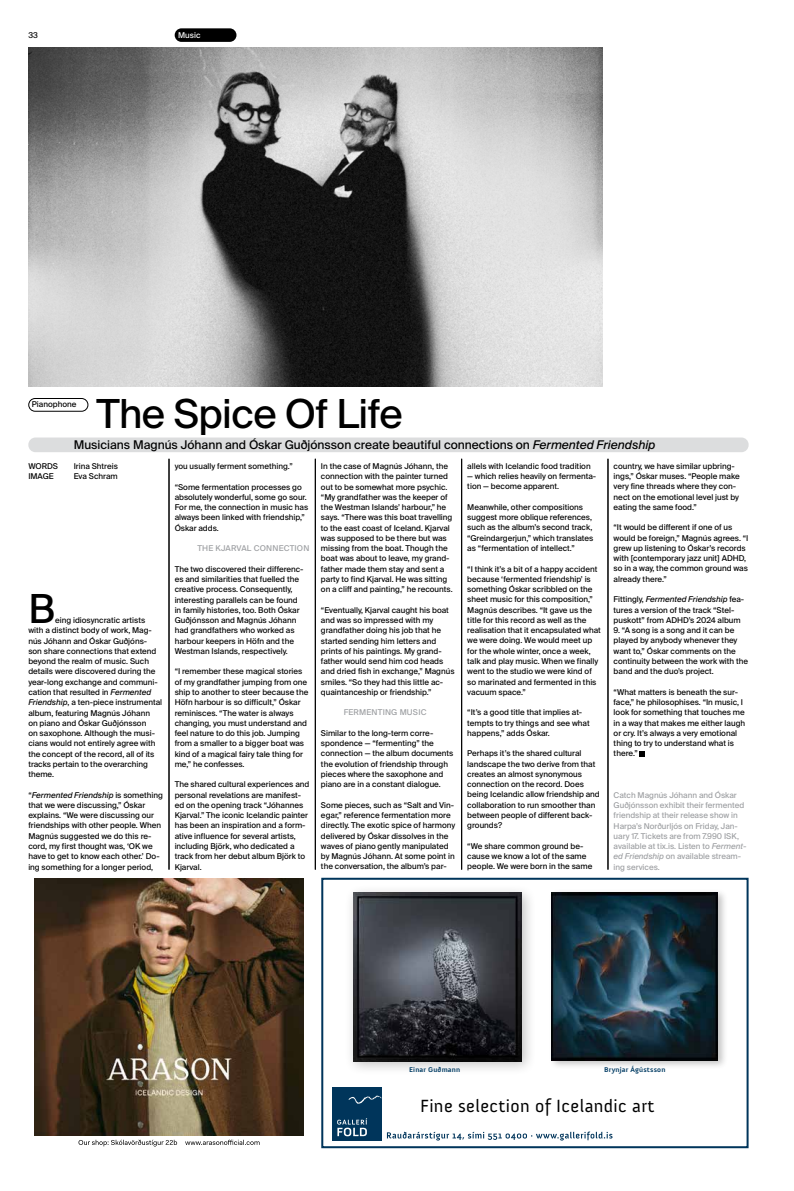
<style>
.page{position:relative;width:794px;height:1191px;background:#fff}
.page>*{position:absolute;margin:0;border:0;box-sizing:border-box;transform-origin:0 0}
.t1{font:40px "Suisse Intl";letter-spacing:-.015em;color:#000}
.t2{font:18.1px "Anivers";letter-spacing:.02em;color:#000}
.t3{font:12px "Suisse Intl";color:#000}
.t4{font:8px/10.3px "Suisse Intl";color:#000}
.t5{font:8px/10.3px "Suisse Intl";color:#9d9fa2}
.t6{font:8px "Suisse Intl";letter-spacing:.025em;color:#9d9fa2}
.t7{font:8px "Suisse Intl";color:#fff}
.t8{font:700 7px "Anivers";letter-spacing:.02em;color:#003b63;scale:1.06 1}
.s1{font-style:italic}
</style>
<div class="page">
<div style="left:175px;top:28px;width:61px;height:14px;background:#000;border-radius:7px"></div>
<svg style="left:639px;top:751px;width:5px;height:5px"></svg>
<hr style="left:169px;top:459px;width:1px;height:410px;background:#000">
<hr style="left:315px;top:459px;width:1px;height:410px;background:#000">
<hr style="left:461px;top:459px;width:1px;height:410px;background:#000">
<hr style="left:607px;top:459px;width:1px;height:410px;background:#000">
<div style="left:28px;top:437px;width:720px;height:15px;background:#dcddde;border-radius:7px"></div>
<div style="left:28px;top:398px;width:60px;height:13px;border:1px solid #000;border-radius:6px"></div>
<img style="left:28px;top:48px;width:574px;height:339px">
<img style="left:34px;top:878px;width:270px;height:258px">
<img style="left:78px;top:1139px;width:182px;height:8px">
<div style="left:321px;top:877px;width:427px;height:271px;border:2px solid #00355b"></div>
<div style="left:344px;top:883px;width:192px;height:193px;background:#000;opacity:.24"></div>
<img style="left:353px;top:893px;width:169px;height:168px">
<div style="left:332px;top:1087px;width:50px;height:53px;background:#00355b"></div>
<svg style="left:337px;top:1118px;width:30px;height:18px"></svg>
<svg style="left:348px;top:1095px;width:34px;height:8px"></svg>
<svg style="left:387px;top:1131px;width:225px;height:9px"></svg>
<div style="left:548px;top:888px;width:180px;height:182px;background:#000;opacity:.24"></div>
<img style="left:552px;top:892px;width:166px;height:168px">
<p class="t4" style="left:28px;top:30px;width:11px">33</p>
<p class="t7" style="left:178px;top:30px;width:24px">Music</p>
<p class="t4" style="left:32px;top:399px;width:46px">Pianophone</p>
<h1 class="t1" style="left:96px;top:390px;width:308px">The Spice Of Life</h1>
<h3 class="t3" style="left:74px;top:437px;width:583px">Musicians Magnús Jóhann and Óskar Guðjónsson create beautiful connections on <span class="s1">Fermented Friendship</span></h3>
<p class="t4" style="left:28px;top:461px;width:31px">WORDS</p>
<p class="t4" style="left:74px;top:461px;width:46px">Irina Shtreis</p>
<p class="t4" style="left:28px;top:471px;width:27px">IMAGE</p>
<p class="t4" style="left:74px;top:471px;width:46px">Eva Schram</p>
<h1 class="t1" style="left:28px;top:585px;width:28px">B</h1>
<p class="t4" style="left:28px;top:615px;width:135px;text-indent:27px">eing idiosyncratic artists with a distinct body of work, Mag&shy;nús Jóhann and Óskar Guðjóns&shy;son share connections that extend beyond the realm of music. Such details were discovered during the year-long exchange and communi&shy;cation that resulted in <span class="s1">Fermented<br>Friendship</span>, a ten-piece instrumental album, featuring Magnús Jóhann<br>on piano and Óskar Guðjónsson<br>on saxophone. Although the musi&shy;cians would not entirely agree with the concept of the record, all of its tracks pertain to the overarching theme.</p>
<p class="t4" style="left:28px;top:789px;width:136px">“<span class="s1">Fermented Friendship</span> is something that we were discussing,” Óskar explains. “We were discussing our friendships with other people. When Magnús suggested we do this re&shy;cord, my first thought was, ‘OK we have to get to know each other.’ Do&shy;ing something for a longer period,</p>
<p class="t4" style="left:175px;top:461px;width:119px">you usually ferment something.”</p>
<p class="t4" style="left:175px;top:481px;width:135px">“Some fermentation processes go absolutely wonderful, some go sour.<br>For me, the connection in music has always been linked with friendship,”<br>Óskar adds.</p>
<p class="t6" style="left:197px;top:544px;width:114px">THE KJARVAL CONNECTION</p>
<p class="t4" style="left:175px;top:564px;width:130px">The two discovered their differenc&shy;es and similarities that fuelled the creative process. Consequently, interesting parallels can be found in family histories, too. Both Óskar Guðjónsson and Magnús Jóhann had grandfathers who worked as harbour keepers in Höfn and the Westman Islands, respectively.</p>
<p class="t4" style="left:175px;top:666px;width:135px">“I remember these magical stories of my grandfather jumping from one ship to another to steer because the Höfn harbour is so difficult,” Óskar reminisces. “The water is always changing, you must understand and feel nature to do this job. Jumping from a smaller to a bigger boat was kind of a magical fairy tale thing for me,” he confesses.</p>
<p class="t4" style="left:175px;top:779px;width:136px">The shared cultural experiences and personal revelations are manifest&shy;ed on the opening track “Jóhannes<br>Kjarval.” The iconic Icelandic painter has been an inspiration and a form&shy;ative influence for several artists, including Björk, who dedicated a track from her debut album Björk to<br>Kjarval.</p>
<p class="t4" style="left:321px;top:461px;width:133px">In the case of Magnús Jóhann, the connection with the painter turned out to be somewhat more psychic. “My grandfather was the keeper of the Westman Islands’ harbour,” he says. “There was this boat travelling to the east coast of Iceland. Kjarval was supposed to be there but was missing from the boat. Though the boat was about to leave, my grand&shy;father made them stay and sent a party to find Kjarval. He was sitting on a cliff and painting,” he recounts.</p>
<p class="t4" style="left:321px;top:605px;width:135px">“Eventually, Kjarval caught his boat and was so impressed with my grandfather doing his job that he started sending him letters and prints of his paintings. My grand&shy;father would send him cod heads and dried fish in exchange,” Magnús smiles. “So they had this little ac&shy;quaintanceship or friendship.”</p>
<p class="t6" style="left:344px;top:708px;width:84px">FERMENTING MUSIC</p>
<p class="t4" style="left:321px;top:728px;width:134px">Similar to the long-term corre&shy;spondence — “fermenting” the connection — the album documents the evolution of friendship through pieces where the saxophone and piano are in a constant dialogue.</p>
<p class="t4" style="left:321px;top:800px;width:136px">Some pieces, such as “Salt and Vin&shy;egar,” reference fermentation more directly. The exotic spice of harmony delivered by Óskar dissolves in the waves of piano gently manipulated by Magnús Jóhann. At some point in the conversation, the album’s par-</p>
<p class="t4" style="left:467px;top:461px;width:125px">allels with Icelandic food tradition</p>
<p class="t4" style="left:467px;top:471px;width:130px">— which relies heavily on fermenta&shy;tion — become apparent.</p>
<p class="t4" style="left:467px;top:502px;width:127px">Meanwhile, other compositions suggest more oblique references, such as the album’s second track, “Greindargerjun,” which translates as “fermentation of intellect.”</p>
<p class="t4" style="left:467px;top:563px;width:135px">“I think it’s a bit of a happy accident because ‘fermented friendship’ is something Óskar scribbled on the sheet music for this composition,”<br>Magnús describes. “It gave us the title for this record as well as the realisation that it encapsulated what we were doing. We would meet up for the whole winter, once a week, talk and play music. When we finally went to the studio we were kind of so marinated and fermented in this vacuum space.”</p>
<p class="t4" style="left:467px;top:707px;width:124px">“It’s a good title that implies at&shy;tempts to try things and see what happens,” adds Óskar.</p>
<p class="t4" style="left:467px;top:748px;width:134px">Perhaps it’s the shared cultural landscape the two derive from that creates an almost synonymous connection on the record. Does being Icelandic allow friendship and collaboration to run smoother than between people of different back&shy;grounds?</p>
<p class="t4" style="left:467px;top:841px;width:126px">“We share common ground be&shy;cause we know a lot of the same people. We were born in the same</p>
<p class="t4" style="left:613px;top:461px;width:128px">country, we have similar upbring&shy;ings,” Óskar muses. “People make very fine threads where they con&shy;nect on the emotional level just by eating the same food.”</p>
<p class="t4" style="left:613px;top:522px;width:136px">“It would be different if one of us would be foreign,” Magnús agrees. “I grew up listening to Óskar’s records with [contemporary jazz unit] ADHD, so in a way, the common ground was already there.”</p>
<p class="t4" style="left:613px;top:594px;width:132px">Fittingly, <span class="s1">Fermented Friendship</span> fea&shy;tures a version of the track “Stel&shy;puskott” from ADHD’s 2024 album</p>
<p class="t4" style="left:613px;top:625px;width:136px">9. “A song is a song and it can be played by anybody whenever they want to,” Óskar comments on the continuity between the work with the band and the duo’s project.</p>
<p class="t4" style="left:613px;top:687px;width:133px">“What matters is beneath the sur&shy;face,” he philosophises. “In music, I look for something that touches me in a way that makes me either laugh or cry. It’s always a very emotional thing to try to understand what is there.”</p>
<p class="t5" style="left:613px;top:789px;width:134px">Catch Magnús Jóhann and Óskar<br>Guðjónsson exhibit their fermented friendship at their release show in<br>Harpa’s Norðurljós on Friday, Jan&shy;uary 17. Tickets are from 7.990 ISK, available at tix.is. Listen to <span class="s1">Ferment&shy;ed Friendship</span> on available stream&shy;ing services.</p>
<p class="t8" style="left:409px;top:1065px;width:50px">Einar Guðmann</p>
<p class="t8" style="left:604px;top:1065px;width:59px">Brynjar Ágústsson</p>
<h2 class="t2" style="left:420px;top:1095px;width:236px">Fine selection of Icelandic art</h2>
</div>
